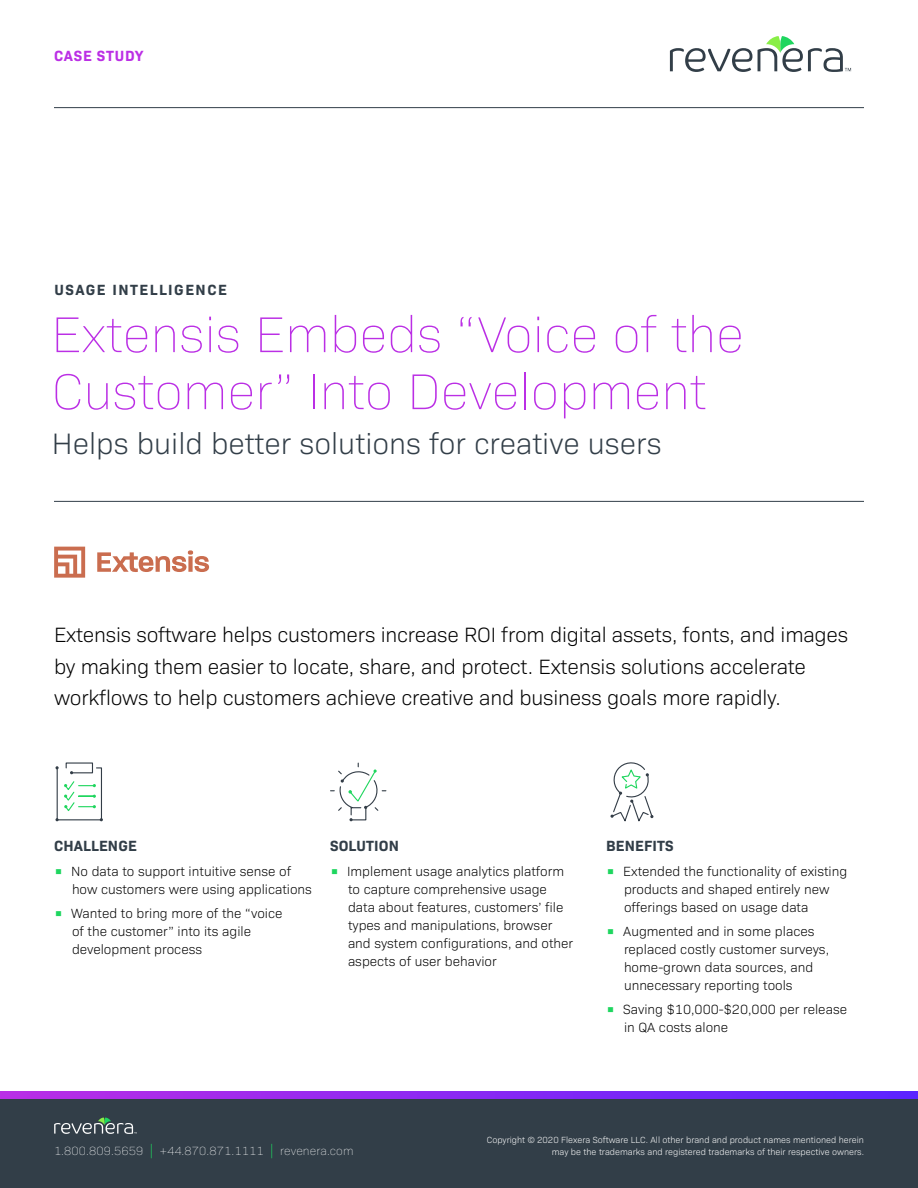
<style>
.page{position:relative;width:918px;height:1188px;background:#fff}
.page>*{position:absolute;margin:0;border:0;box-sizing:border-box;transform-origin:0 0}
.t1{font:200 51px/57px "Bio Sans";color:#bb2fe5}
.t2{font:300 30px "Bio Sans";color:#323e48}
.t3{font:300 21px/31.5px "Bio Sans";letter-spacing:-.01em;color:#000}
.t4{font:700 15px "Bio Sans";letter-spacing:.01em;color:#323e48}
.t5{font:700 15px "Bio Sans";letter-spacing:.1em;color:#323e48}
.t6{font:700 15px "Bio Sans";letter-spacing:.05em;color:#bb2fe5}
.t7{font:300 13.5px/18px "Bio Sans";color:#000}
.t8{font:200 12px "Bio Sans";letter-spacing:.01em;color:#fff}
.t9{font:300 9px/12px "Bio Sans";color:#fff;text-align:right}
.s1{font-weight:800;font-size:18px;color:#1ed65f}
.s2{font-weight:300;font-size:14.4px;color:#1ed65f}
</style>
<div class="page">
<hr style="left:54px;top:107px;width:810px;height:1px;background:#323e48">
<svg style="left:670px;top:48px;width:82px;height:24px"></svg>
<svg style="left:758px;top:36px;width:93px;height:36px"></svg>
<div style="left:0;top:1098px;width:918px;height:90px;background:#323e48"></div>
<svg style="left:54px;top:1118px;width:83px;height:16px"></svg>
<svg style="left:0;top:1091px;width:918px;height:7px;background:#8a28f2"></svg>
<hr style="left:54px;top:501px;width:810px;height:1px;background:#323e48">
<svg style="left:55px;top:762px;width:48px;height:59px"></svg>
<svg style="left:610px;top:762px;width:43px;height:60px"></svg>
<svg style="left:330px;top:762px;width:57px;height:59px"></svg>
<svg style="left:54px;top:547px;width:155px;height:31px"></svg>
<p class="t6" style="left:54px;top:45px;width:91px">CASE STUDY</p>
<p class="t5" style="left:55px;top:278px;width:174px">USAGE INTELLIGENCE</p>
<h1 class="t1" style="left:51px;top:303px;width:694px">Extensis Embeds “Voice of the<br>Customer” Into Development</h1>
<h2 class="t2" style="left:52px;top:422px;width:611px">Helps build better solutions for creative users</h2>
<p class="t3" style="left:54px;top:618px;width:796px">Extensis software helps customers increase ROI from digital assets, fonts, and images by making them easier to locate, share, and protect. Extensis solutions accelerate workflows to help customers achieve creative and business goals more rapidly.</p>
<p class="t4" style="left:54px;top:835px;width:84px">CHALLENGE</p>
<p class="t7" style="left:72px;top:861px;width:242px;text-indent:-18px"><span class="s1">•</span> No data to support intuitive sense of how customers were using applications</p>
<p class="t7" style="left:72px;top:903px;width:212px;text-indent:-18px"><span class="s1">•</span> Wanted to bring more of the “voice of the customer” into its agile development process</p>
<p class="t4" style="left:330px;top:835px;width:70px">SOLUTION</p>
<p class="t7" style="left:348px;top:861px;width:227px;text-indent:-18px"><span class="s1">•</span> Implement usage analytics platform to capture comprehensive usage data about features, customers’ file types and manipulations, browser and system configurations, and other aspects of user behavior</p>
<p class="t4" style="left:606px;top:835px;width:69px">BENEFITS</p>
<p class="t7" style="left:624px;top:861px;width:225px;text-indent:-18px"><span class="s1">•</span> Extended the functionality of existing products and shaped entirely new offerings based on usage data</p>
<p class="t7" style="left:624px;top:921px;width:207px;text-indent:-18px"><span class="s1">•</span> Augmented and in some places replaced costly customer surveys, home-grown data sources, and unnecessary reporting tools</p>
<p class="t7" style="left:624px;top:999px;width:225px;text-indent:-18px"><span class="s1">•</span> Saving $10,000-$20,000 per release in QA costs alone</p>
<p class="t8" style="left:54px;top:1142px;width:301px">1.800.809.5659 <span class="s2">|</span> +44.870.871.1111 <span class="s2">|</span> revenera.com</p>
<p class="t9" style="left:487px;top:1133px;width:379px">Copyright © 2020 Flexera Software LLC. All other brand and product names mentioned herein may be the trademarks and registered trademarks of their respective owners.</p>
</div>
